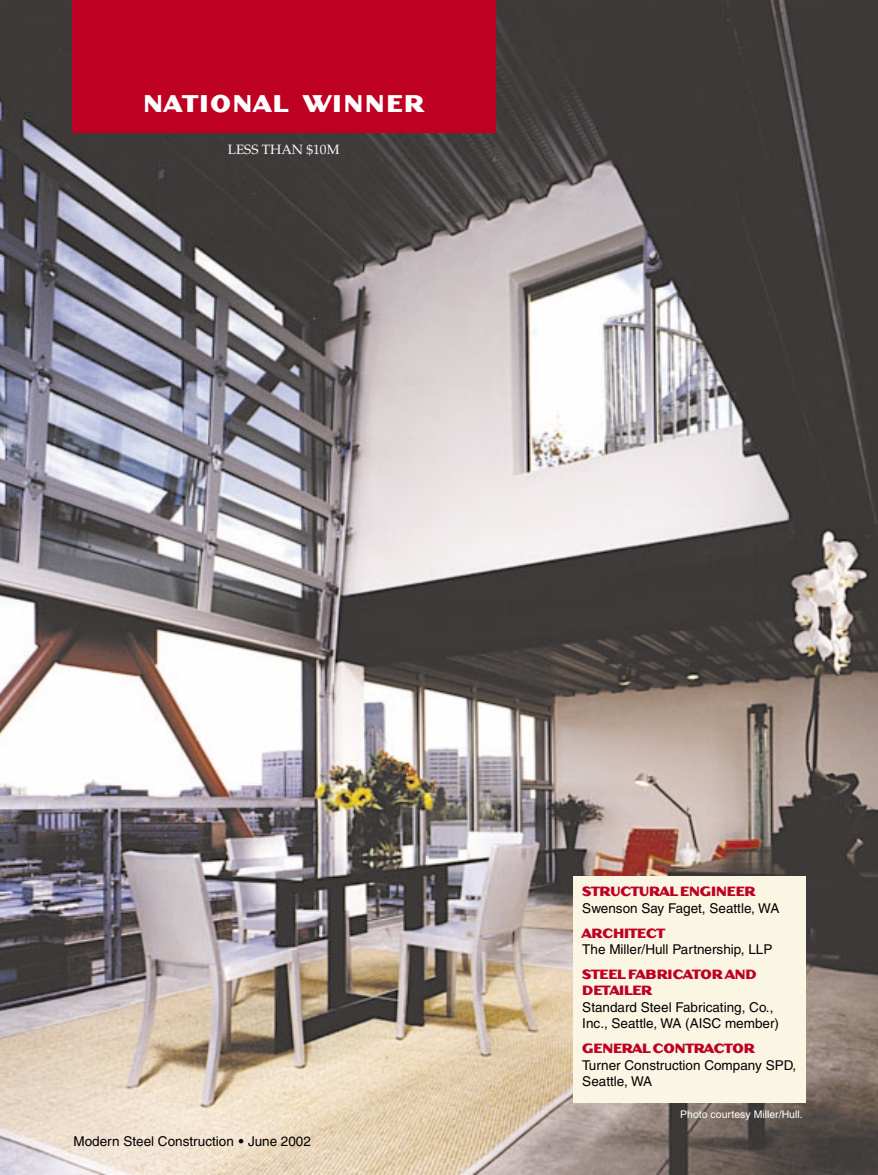
<style>
.page{position:relative;width:878px;height:1175px;background:#fff}
.page>*{position:absolute;margin:0;border:0;box-sizing:border-box;transform-origin:0 0}
.t1{font:700 27px "Dogma";letter-spacing:.075em;color:#fff}
.t2{font:700 15px/16.5px "Dogma";color:#be0022}
.t3{font:13.5px/16.5px "Helvetica";color:#000}
.t4{font:13.5px "Palatino";color:#fff}
.t5{font:10.5px "Helvetica";color:#fff}
.s1{font-weight:900}
</style>
<div class="page">
<img style="left:0;top:0;width:877px;height:1174px">
<div style="left:72px;top:0;width:423px;height:133px;background:#be0022"></div>
<div style="left:573px;top:876px;width:233px;height:226px;background:#fbf5e3"></div>
<h1 class="t1" style="left:143px;top:93px;width:282px">NATIONAL WINNER</h1>
<p class="t4" style="left:228px;top:144px;width:113px">LESS THAN $10M</p>
<p class="t3" style="left:73px;top:1134px;width:239px">Modern Steel Construction <span class="s1">•</span> June 2002</p>
<p class="t2" style="left:582px;top:884px;width:175px">STRUCTURAL ENGINEER</p>
<p class="t3" style="left:582px;top:901px;width:198px">Swenson Say Faget, Seattle, WA</p>
<p class="t2" style="left:582px;top:926px;width:84px">ARCHITECT</p>
<p class="t3" style="left:582px;top:942px;width:192px">The Miller/Hull Partnership, LLP</p>
<p class="t2" style="left:582px;top:967px;width:176px">STEEL FABRICATOR AND<br>DETAILER</p>
<p class="t3" style="left:582px;top:1000px;width:198px">Standard Steel Fabricating, Co.,<br>Inc., Seattle, WA (AISC member)</p>
<p class="t2" style="left:582px;top:1041px;width:174px">GENERAL CONTRACTOR</p>
<p class="t3" style="left:582px;top:1058px;width:215px">Turner Construction Company SPD,<br>Seattle, WA</p>
<p class="t5" style="left:680px;top:1110px;width:124px">Photo courtesy Miller/Hull.</p>
</div>
